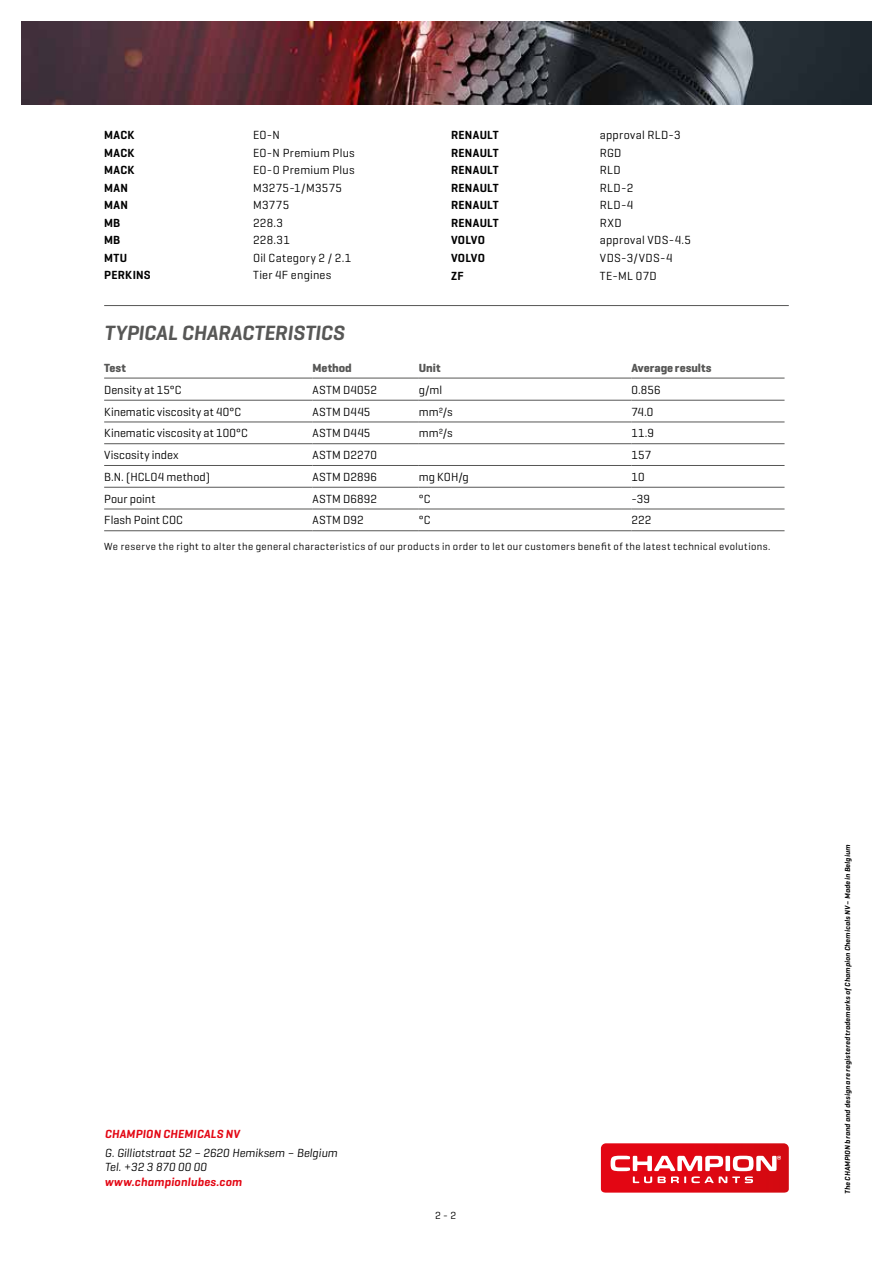
<style>
.page{position:relative;width:893px;height:1263px;background:#fff}
.page>*{position:absolute;margin:0;border:0;box-sizing:border-box;transform-origin:0 0}
.t1{font:italic 600 21px "Geogrotesque";letter-spacing:-.005em;color:#575756}
.t2{font:12px "Geogrotesque";letter-spacing:.015em;color:#000}
.t3{font:600 12px "Geogrotesque";letter-spacing:.025em;color:#000}
.t4{font:italic 12px/14.4px "Geogrotesque";color:#000}
.t5{font:italic 600 12px "Geogrotesque";letter-spacing:.015em;color:#e30613}
.t6{font:700 12px "Geogrotesque";color:#575756}
.t7{font:10.5px "Geogrotesque";letter-spacing:.035em;color:#000}
.t8{font:italic 600 7.5px "Geogrotesque";letter-spacing:.025em;color:#000}
</style>
<div class="page">
<svg style="left:601px;top:1143px;width:188px;height:49px;background:#e43740"></svg>
<img style="left:21px;top:21px;width:851px;height:83px">
<hr style="left:104px;top:305px;width:685px;height:1px;background:#575756">
<hr style="left:104px;top:378px;width:209px;height:1px;background:#575756">
<hr style="left:313px;top:378px;width:106px;height:1px;background:#575756">
<hr style="left:419px;top:378px;width:212px;height:1px;background:#575756">
<hr style="left:631px;top:378px;width:153px;height:1px;background:#575756">
<hr style="left:104px;top:400px;width:209px;height:1px;background:#575756">
<hr style="left:313px;top:400px;width:106px;height:1px;background:#575756">
<hr style="left:419px;top:400px;width:212px;height:1px;background:#575756">
<hr style="left:631px;top:400px;width:153px;height:1px;background:#575756">
<hr style="left:104px;top:422px;width:209px;height:1px;background:#575756">
<hr style="left:313px;top:422px;width:106px;height:1px;background:#575756">
<hr style="left:419px;top:422px;width:212px;height:1px;background:#575756">
<hr style="left:631px;top:422px;width:153px;height:1px;background:#575756">
<hr style="left:104px;top:443px;width:209px;height:1px;background:#575756">
<hr style="left:313px;top:443px;width:106px;height:1px;background:#575756">
<hr style="left:419px;top:443px;width:212px;height:1px;background:#575756">
<hr style="left:631px;top:443px;width:153px;height:1px;background:#575756">
<hr style="left:104px;top:465px;width:209px;height:1px;background:#575756">
<hr style="left:313px;top:465px;width:106px;height:1px;background:#575756">
<hr style="left:419px;top:465px;width:212px;height:1px;background:#575756">
<hr style="left:631px;top:465px;width:153px;height:1px;background:#575756">
<hr style="left:104px;top:487px;width:209px;height:1px;background:#575756">
<hr style="left:313px;top:487px;width:106px;height:1px;background:#575756">
<hr style="left:419px;top:487px;width:212px;height:1px;background:#575756">
<hr style="left:631px;top:487px;width:153px;height:1px;background:#575756">
<hr style="left:104px;top:509px;width:209px;height:1px;background:#575756">
<hr style="left:313px;top:509px;width:106px;height:1px;background:#575756">
<hr style="left:419px;top:509px;width:212px;height:1px;background:#575756">
<hr style="left:631px;top:509px;width:153px;height:1px;background:#575756">
<hr style="left:104px;top:530px;width:209px;height:1px;background:#575756">
<hr style="left:313px;top:530px;width:106px;height:1px;background:#575756">
<hr style="left:419px;top:530px;width:212px;height:1px;background:#575756">
<hr style="left:631px;top:530px;width:153px;height:1px;background:#575756">
<p class="t3" style="left:104px;top:128px;width:32px">MACK</p>
<p class="t2" style="left:253px;top:128px;width:28px">EO-N</p>
<p class="t3" style="left:104px;top:145px;width:32px">MACK</p>
<p class="t2" style="left:253px;top:145px;width:103px">EO-N Premium Plus</p>
<p class="t3" style="left:104px;top:163px;width:32px">MACK</p>
<p class="t2" style="left:253px;top:163px;width:103px">EO-O Premium Plus</p>
<p class="t3" style="left:104px;top:180px;width:25px">MAN</p>
<p class="t2" style="left:253px;top:180px;width:91px">M3275-1/M3575</p>
<p class="t3" style="left:104px;top:198px;width:25px">MAN</p>
<p class="t2" style="left:253px;top:198px;width:38px">M3775</p>
<p class="t3" style="left:104px;top:215px;width:18px">MB</p>
<p class="t2" style="left:253px;top:215px;width:32px">228.3</p>
<p class="t3" style="left:104px;top:233px;width:18px">MB</p>
<p class="t2" style="left:253px;top:233px;width:38px">228.31</p>
<p class="t3" style="left:104px;top:250px;width:25px">MTU</p>
<p class="t2" style="left:253px;top:250px;width:100px">Oil Category 2 / 2.1</p>
<p class="t3" style="left:104px;top:268px;width:48px">PERKINS</p>
<p class="t2" style="left:253px;top:268px;width:80px">Tier 4F engines</p>
<p class="t3" style="left:451px;top:128px;width:49px">RENAULT</p>
<p class="t2" style="left:600px;top:128px;width:82px">approval RLD-3</p>
<p class="t3" style="left:451px;top:145px;width:49px">RENAULT</p>
<p class="t2" style="left:600px;top:145px;width:23px">RGD</p>
<p class="t3" style="left:451px;top:163px;width:49px">RENAULT</p>
<p class="t2" style="left:600px;top:163px;width:22px">RLD</p>
<p class="t3" style="left:451px;top:180px;width:49px">RENAULT</p>
<p class="t2" style="left:600px;top:180px;width:35px">RLD-2</p>
<p class="t3" style="left:451px;top:198px;width:49px">RENAULT</p>
<p class="t2" style="left:600px;top:198px;width:35px">RLD-4</p>
<p class="t3" style="left:451px;top:215px;width:49px">RENAULT</p>
<p class="t2" style="left:600px;top:215px;width:23px">RXD</p>
<p class="t3" style="left:451px;top:233px;width:36px">VOLVO</p>
<p class="t2" style="left:600px;top:233px;width:93px">approval VDS-4.5</p>
<p class="t3" style="left:451px;top:250px;width:36px">VOLVO</p>
<p class="t2" style="left:600px;top:250px;width:74px">VDS-3/VDS-4</p>
<p class="t3" style="left:451px;top:268px;width:14px">ZF</p>
<p class="t2" style="left:600px;top:268px;width:58px">TE-ML 07D</p>
<h1 class="t1" style="left:104px;top:320px;width:242px">TYPICAL CHARACTERISTICS</h1>
<p class="t6" style="left:104px;top:360px;width:23px">Test</p>
<p class="t6" style="left:313px;top:360px;width:41px">Method</p>
<p class="t6" style="left:419px;top:360px;width:23px">Unit</p>
<p class="t6" style="left:631px;top:360px;width:81px">Average results</p>
<p class="t2" style="left:104px;top:382px;width:79px">Density at 15°C</p>
<p class="t2" style="left:313px;top:382px;width:66px">ASTM D4052</p>
<p class="t2" style="left:419px;top:382px;width:25px">g/ml</p>
<p class="t2" style="left:631px;top:382px;width:31px">0.856</p>
<p class="t2" style="left:104px;top:404px;width:138px">Kinematic viscosity at 40°C</p>
<p class="t2" style="left:313px;top:404px;width:59px">ASTM D445</p>
<p class="t2" style="left:419px;top:404px;width:35px">mm²/s</p>
<p class="t2" style="left:631px;top:404px;width:23px">74.0</p>
<p class="t2" style="left:104px;top:426px;width:145px">Kinematic viscosity at 100°C</p>
<p class="t2" style="left:313px;top:426px;width:59px">ASTM D445</p>
<p class="t2" style="left:419px;top:426px;width:35px">mm²/s</p>
<p class="t2" style="left:631px;top:426px;width:24px">11.9</p>
<p class="t2" style="left:104px;top:447px;width:76px">Viscosity index</p>
<p class="t2" style="left:313px;top:447px;width:66px">ASTM D2270</p>
<p class="t2" style="left:631px;top:447px;width:21px">157</p>
<p class="t2" style="left:104px;top:469px;width:107px">B.N. (HCLO4 method)</p>
<p class="t2" style="left:313px;top:469px;width:66px">ASTM D2896</p>
<p class="t2" style="left:419px;top:469px;width:52px">mg KOH/g</p>
<p class="t2" style="left:631px;top:469px;width:15px">10</p>
<p class="t2" style="left:104px;top:491px;width:53px">Pour point</p>
<p class="t2" style="left:313px;top:491px;width:66px">ASTM D6892</p>
<p class="t2" style="left:419px;top:491px;width:13px">°C</p>
<p class="t2" style="left:631px;top:491px;width:20px">-39</p>
<p class="t2" style="left:104px;top:513px;width:80px">Flash Point COC</p>
<p class="t2" style="left:313px;top:513px;width:53px">ASTM D92</p>
<p class="t2" style="left:419px;top:513px;width:13px">°C</p>
<p class="t2" style="left:631px;top:513px;width:21px">222</p>
<p class="t7" style="left:104px;top:540px;width:668px">We reserve the right to alter the general characteristics of our products in order to let our customers benefit of the latest technical evolutions.</p>
<p class="t5" style="left:105px;top:1126px;width:136px">CHAMPION CHEMICALS NV</p>
<p class="t4" style="left:105px;top:1145px;width:234px">G. Gilliotstraat 52 – 2620 Hemiksem – Belgium<br>Tel. +32 3 870 00 00</p>
<p class="t5" style="left:105px;top:1174px;width:139px">www.championlubes.com</p>
<p class="t7" style="left:435px;top:1209px;width:23px">2 - 2</p>
<p class="t8" style="left:843px;top:1194px;width:351px;rotate:-90deg">The CHAMPION brand and design are registered trademarks of Champion Chemicals NV – Made in Belgium</p>
</div>
